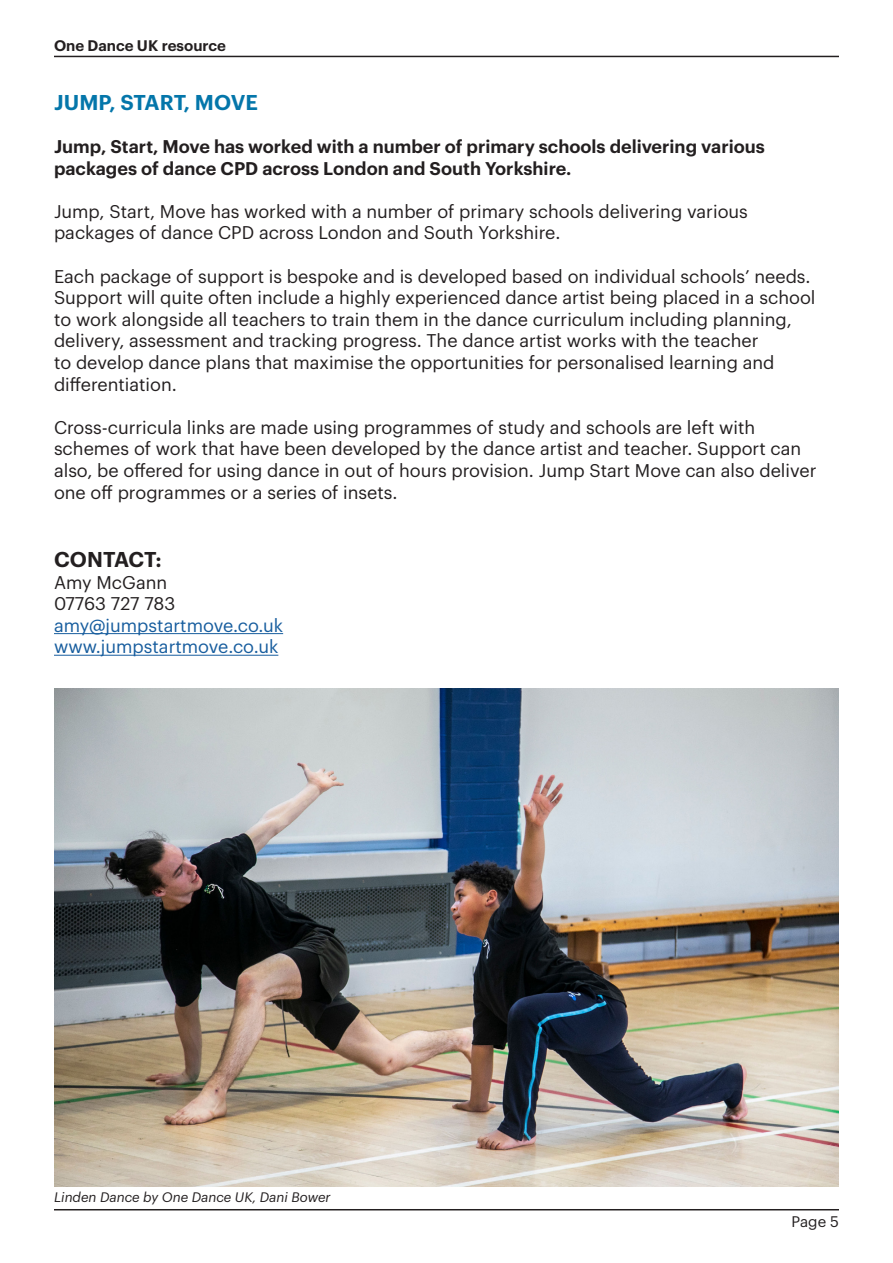
<style>
.page{position:relative;width:893px;height:1263px;background:#fff}
.page>*{position:absolute;margin:0;border:0;box-sizing:border-box;transform-origin:0 0}
.t1{font:600 21px "Graphik";letter-spacing:.005em;color:#0476aa}
.t2{font:600 21px "Graphik";color:#231f20}
.t3{font:18px "Graphik";color:#231f20}
.t4{font:600 18px/21.6px "Graphik";color:#231f20}
.t5{font:18px "Graphik";color:#175d9e}
.t6{font:600 15px "Graphik";color:#231f20}
.t7{font:15px "Graphik";color:#231f20}
.t8{font:italic 13.5px "Graphik";color:#231f20}
</style>
<div class="page">
<hr style="left:54px;top:56px;width:785px;height:1px;background:#231f20">
<hr style="left:54px;top:1209px;width:785px;height:1px;background:#231f20">
<hr style="left:54px;top:633px;width:229px;height:1px;background:#175d9e">
<hr style="left:54px;top:655px;width:224px;height:1px;background:#175d9e">
<img style="left:54px;top:689px;width:785px;height:497px">
<p class="t6" style="left:54px;top:34px;width:173px">One Dance UK resource</p>
<p class="t1" style="left:54px;top:86px;width:205px">JUMP, START, MOVE</p>
<p class="t4" style="left:54px;top:134px;width:712px">Jump, Start, Move has worked with a number of primary schools delivering various packages of dance CPD across London and South Yorkshire.</p>
<p class="t3" style="left:54px;top:198px;width:695px">Jump, Start, Move has worked with a number of primary schools delivering various</p>
<p class="t3" style="left:54px;top:219px;width:508px">packages of dance CPD across London and South Yorkshire.</p>
<p class="t3" style="left:54px;top:263px;width:758px">Each package of support is bespoke and is developed based on individual schools’ needs.</p>
<p class="t3" style="left:54px;top:284px;width:763px">Support will quite often include a highly experienced dance artist being placed in a school</p>
<p class="t3" style="left:54px;top:306px;width:739px">to work alongside all teachers to train them in the dance curriculum including planning,</p>
<p class="t3" style="left:54px;top:327px;width:706px">delivery, assessment and tracking progress. The dance artist works with the teacher</p>
<p class="t3" style="left:54px;top:349px;width:722px">to develop dance plans that maximise the opportunities for personalised learning and</p>
<p class="t3" style="left:54px;top:371px;width:124px">differentiation.</p>
<p class="t3" style="left:54px;top:414px;width:703px">Cross-curricula links are made using programmes of study and schools are left with</p>
<p class="t3" style="left:54px;top:435px;width:749px">schemes of work that have been developed by the dance artist and teacher. Support can</p>
<p class="t3" style="left:54px;top:457px;width:764px">also, be offered for using dance in out of hours provision. Jump Start Move can also deliver</p>
<p class="t3" style="left:54px;top:479px;width:345px">one off programmes or a series of insets.</p>
<p class="t2" style="left:54px;top:543px;width:109px">CONTACT:</p>
<p class="t3" style="left:54px;top:569px;width:115px">Amy McGann</p>
<p class="t3" style="left:54px;top:590px;width:123px">07763 727 783</p>
<p class="t5" style="left:54px;top:612px;width:231px">amy@jumpstartmove.co.uk</p>
<p class="t5" style="left:54px;top:633px;width:226px">www.jumpstartmove.co.uk</p>
<p class="t8" style="left:54px;top:1187px;width:278px">Linden Dance by One Dance UK, Dani Bower</p>
<p class="t7" style="left:791px;top:1210px;width:49px">Page 5</p>
</div>
